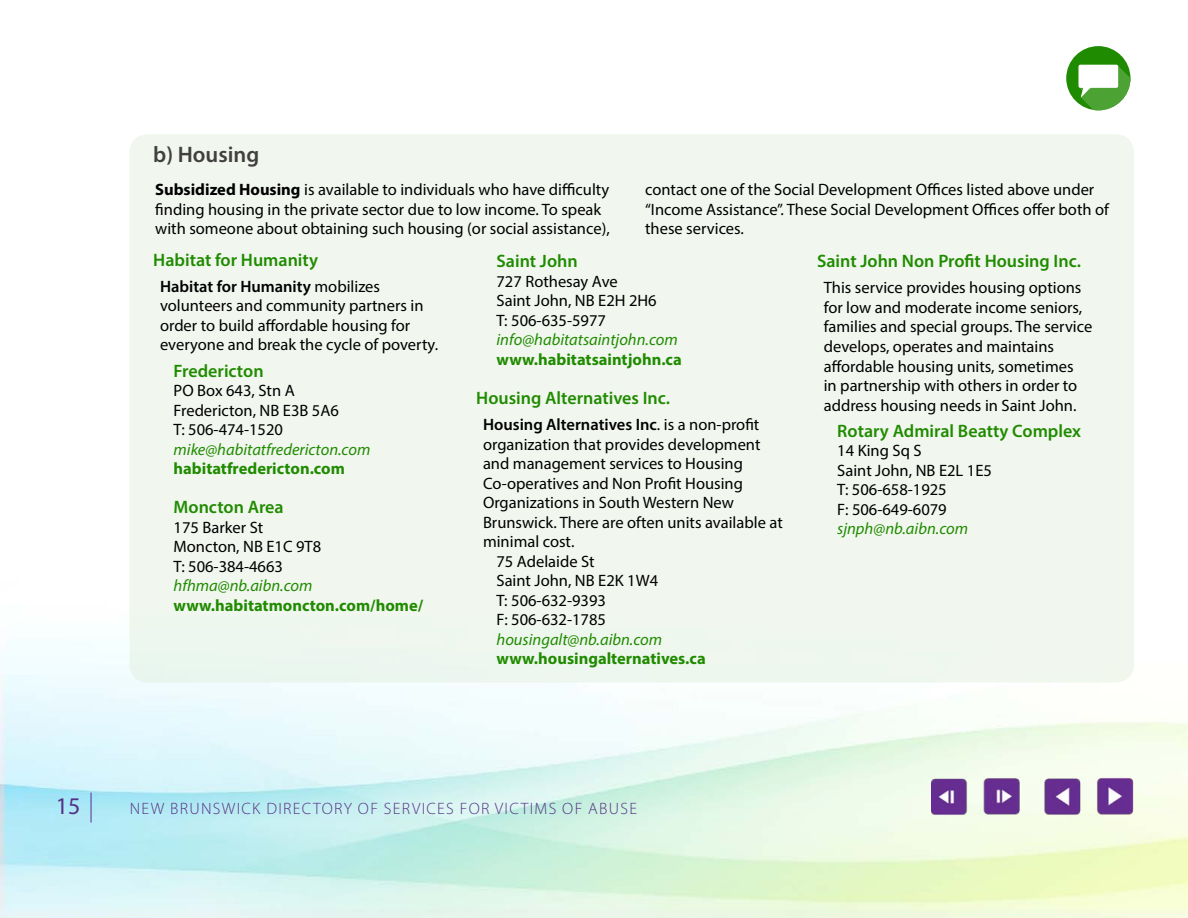
<style>
.page{position:relative;width:1188px;height:918px;background:#fff}
.page>*{position:absolute;margin:0;border:0;box-sizing:border-box;transform-origin:0 0}
.t1{font:24px "Myriad Pro";color:#553185}
.t2{font:600 22.5px "Myriad Pro";color:#42403f}
.t3{font:600 18px "Myriad Pro";color:#208b00}
.t4{font:16.5px/19.5px "Myriad Pro";color:#000}
.t5{font:italic 16.5px "Myriad Pro";color:#208b00}
.t6{font:700 16.5px "Myriad Pro";color:#208b00}
.t7{font:300 16.5px "Myriad Pro";letter-spacing:.08em;color:#553185}
.t8{font:600 16.5px "Myriad Pro";color:#000}
.s1{font-weight:700}
.s2{font-weight:600}
.s3{font-weight:400}
</style>
<div class="page">
<img style="left:0;top:625px;width:1188px;height:293px">
<img style="left:932px;top:777px;width:202px;height:39px">
<hr style="left:91px;top:793px;width:1px;height:30px;background:#553185">
<div style="left:130px;top:134px;width:1004px;height:549px;background:#f1f7ef;border-radius:18px"></div>
<div style="left:1066px;top:46px;width:64px;height:64px;background:#1f8b00;border-radius:50%"></div>
<svg style="left:1079px;top:65px;width:51px;height:45px"></svg>
<h2 class="t2" style="left:153px;top:140px;width:107px">b) Housing</h2>
<p class="t4" style="left:155px;top:179px;width:456px"><span class="s1">Subsidized Housing</span> is available to individuals who have difficulty finding housing in the private sector due to low income. To speak with someone about obtaining such housing (or social assistance),</p>
<p class="t4" style="left:645px;top:179px;width:465px">contact one of the Social Development Offices listed above under “Income Assistance”. These Social Development Offices offer both of these services.</p>
<p class="t3" style="left:153px;top:248px;width:166px">Habitat for Humanity</p>
<p class="t4" style="left:160px;top:276px;width:280px"><span class="s2">Habitat for Humanity</span> mobilizes volunteers and community partners in order to build affordable housing for everyone and break the cycle of poverty.</p>
<p class="t3" style="left:174px;top:359px;width:92px">Fredericton</p>
<p class="t4" style="left:174px;top:381px;width:167px">PO Box 643, Stn A<br>Fredericton, NB E3B 5A6<br>T: 506-474-1520</p>
<p class="t5" style="left:174px;top:439px;width:198px">mike@habitatfredericton.com</p>
<p class="t6" style="left:174px;top:458px;width:173px">habitatfredericton.com</p>
<p class="t3" style="left:174px;top:496px;width:112px">Moncton Area</p>
<p class="t4" style="left:174px;top:517px;width:149px">175 Barker St<br>Moncton, NB E1C 9T8<br>T: 506-384-4663</p>
<p class="t5" style="left:174px;top:576px;width:140px">hfhma@nb.aibn.com</p>
<p class="t6" style="left:174px;top:594px;width:251px">www.habitatmoncton.com/home/</p>
<p class="t3" style="left:497px;top:250px;width:83px">Saint John</p>
<p class="t4" style="left:497px;top:271px;width:162px">727 Rothesay Ave<br>Saint John, NB E2H 2H6<br>T: 506-635-5977</p>
<p class="t5" style="left:497px;top:330px;width:183px">info@habitatsaintjohn.com</p>
<p class="t6" style="left:497px;top:348px;width:187px">www.habitatsaintjohn.ca</p>
<p class="t3" style="left:476px;top:386px;width:195px">Housing Alternatives Inc.</p>
<p class="t8" style="left:483px;top:414px;width:278px">Housing Alternatives Inc<span class="s3">. is a non-profit</span></p>
<p class="t4" style="left:483px;top:434px;width:279px">organization that provides development</p>
<p class="t4" style="left:483px;top:454px;width:261px">and management services to Housing</p>
<p class="t4" style="left:483px;top:473px;width:261px">Co-operatives and Non Profit Housing</p>
<p class="t4" style="left:483px;top:493px;width:252px">Organizations in South Western New</p>
<p class="t4" style="left:483px;top:512px;width:301px">Brunswick. There are often units available at</p>
<p class="t4" style="left:483px;top:532px;width:93px">minimal cost.</p>
<p class="t4" style="left:497px;top:551px;width:100px">75 Adelaide St</p>
<p class="t4" style="left:497px;top:571px;width:163px">Saint John, NB E2K 1W4</p>
<p class="t4" style="left:497px;top:590px;width:111px">T: 506-632-9393</p>
<p class="t4" style="left:497px;top:610px;width:111px">F: 506-632-1785</p>
<p class="t5" style="left:497px;top:629px;width:167px">housingalt@nb.aibn.com</p>
<p class="t6" style="left:497px;top:648px;width:211px">www.housingalternatives.ca</p>
<p class="t3" style="left:817px;top:250px;width:265px">Saint John Non Profit Housing Inc.</p>
<p class="t4" style="left:824px;top:278px;width:270px">This service provides housing options for low and moderate income seniors, families and special groups. The service develops, operates and maintains affordable housing units, sometimes<br>in partnership with others in order to address housing needs in Saint John.</p>
<p class="t3" style="left:837px;top:419px;width:245px">Rotary Admiral Beatty Complex</p>
<p class="t4" style="left:837px;top:441px;width:156px">14 King Sq S<br>Saint John, NB E2L 1E5<br>T: 506-658-1925<br>F: 506-649-6079</p>
<p class="t5" style="left:837px;top:519px;width:132px">sjnph@nb.aibn.com</p>
<h1 class="t1" style="left:56px;top:791px;width:26px">15</h1>
<p class="t7" style="left:130px;top:798px;width:509px">NEW BRUNSWICK DIRECTORY OF SERVICES FOR VICTIMS OF ABUSE</p>
</div>
